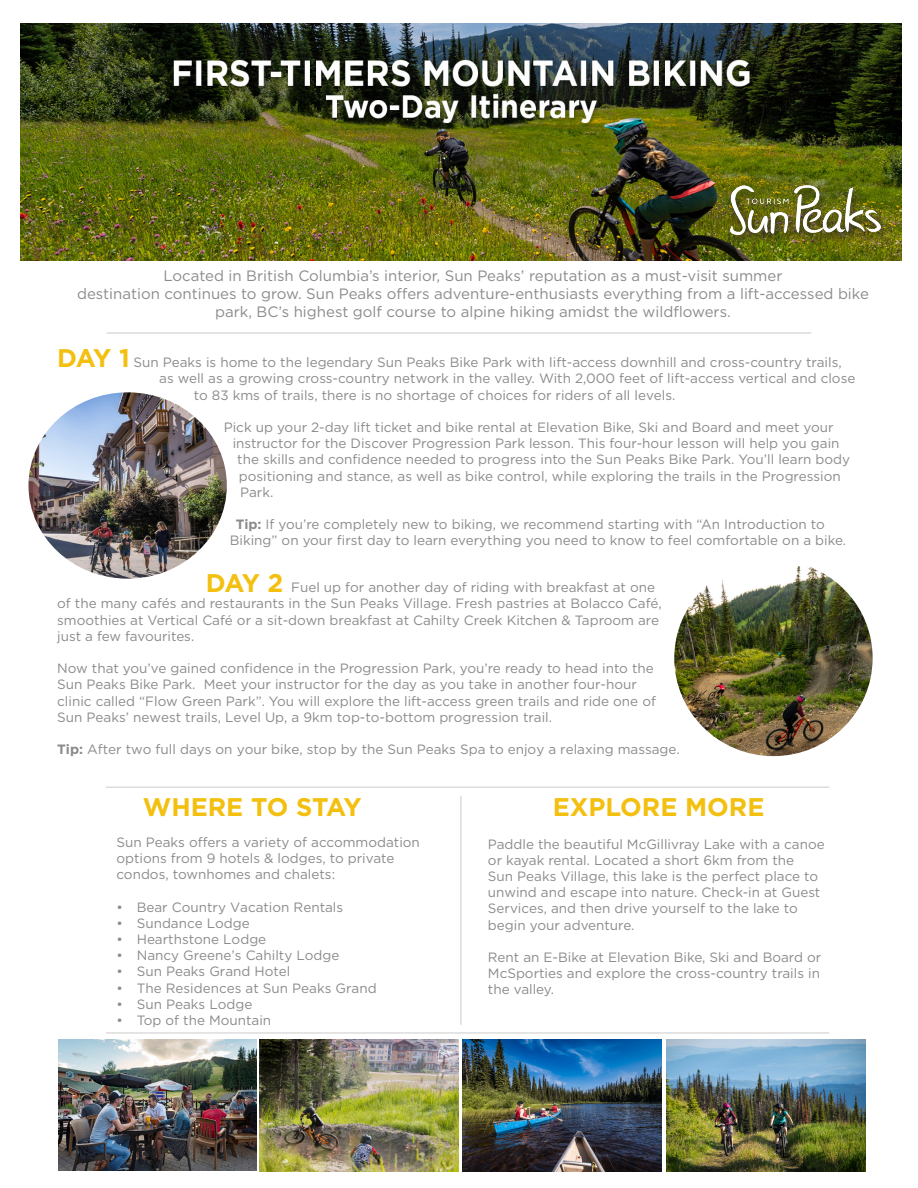
<style>
.page{position:relative;width:918px;height:1188px;background:#fff}
.page>*{position:absolute;margin:0;border:0;box-sizing:border-box;transform-origin:0 0}
.t1{font:700 25.5px "Gotham";color:#f3c010}
.t2{font:15px/18px "Gotham";color:#8c8b8b;text-align:center}
.t3{font:13.5px/16.2px "Gotham";color:#8c8a8b}
.s1{font-weight:700;font-size:25.5px;color:#f3c010}
.s2{font-weight:700}
</style>
<div class="page">
<img style="left:20px;top:23px;width:881px;height:238px">
<hr style="left:107px;top:332px;width:704px;height:2px;background:#dcdcdc">
<div style="left:726px;top:184px;width:165px;height:64px;background:#231f20;opacity:.87"></div>
<img style="left:724px;top:182px;width:162px;height:56px">
<img style="left:28px;top:392px;width:199px;height:187px">
<img style="left:674px;top:566px;width:199px;height:190px">
<img style="left:58px;top:1040px;width:199px;height:131px">
<img style="left:260px;top:1040px;width:198px;height:132px">
<img style="left:462px;top:1040px;width:199px;height:132px">
<img style="left:666px;top:1040px;width:199px;height:132px">
<hr style="left:106px;top:787px;width:723px;height:1px;background:#dcdcdc">
<hr style="left:460px;top:796px;width:2px;height:229px;background:#dcdcdc">
<hr style="left:106px;top:1032px;width:723px;height:2px;background:#dcdcdc">
<p class="t2" style="left:77px;top:267px;width:793px">Located in British Columbia’s interior, Sun Peaks’ reputation as a must-visit summer<br>destination continues to grow. Sun Peaks offers adventure-enthusiasts everything from a lift-accessed bike park, BC’s highest golf course to alpine hiking amidst the wildflowers.</p>
<p class="t3" style="left:57px;top:354px;width:786px"><span class="s1">DAY 1</span> Sun Peaks is home to the legendary Sun Peaks Bike Park with lift-access downhill and cross-country trails,</p>
<p class="t3" style="left:194px;top:370px;width:663px;text-indent:-34px">as well as a growing cross-country network in the valley. With 2,000 feet of lift-access vertical and close to 83 kms of trails, there is no shortage of choices for riders of all levels.</p>
<p class="t3" style="left:224px;top:419px;width:611px">Pick up your 2-day lift ticket and bike rental at Elevation Bike, Ski and Board and meet your</p>
<p class="t3" style="left:237px;top:435px;width:614px;text-indent:-4px">instructor for the Discover Progression Park lesson. This four-hour lesson will help you gain the skills and confidence needed to progress into the Sun Peaks Bike Park. You’ll learn body positioning and stance, as well as bike control, while exploring the trails in the Progression Park.</p>
<p class="t3" style="left:236px;top:516px;width:591px"><span class="s2">Tip:</span> If you’re completely new to biking, we recommend starting with “An Introduction to</p>
<p class="t3" style="left:230px;top:532px;width:618px">Biking” on your first day to learn everything you need to know to feel comfortable on a bike.</p>
<p class="t3" style="left:206px;top:579px;width:451px"><span class="s1">DAY 2</span> Fuel up for another day of riding with breakfast at one</p>
<p class="t3" style="left:57px;top:595px;width:606px">of the many cafés and restaurants in the Sun Peaks Village. Fresh pastries at Bolacco Café, smoothies at Vertical Café or a sit-down breakfast at Cahilty Creek Kitchen &amp; Taproom are just a few favourites.</p>
<p class="t3" style="left:57px;top:660px;width:600px">Now that you’ve gained confidence in the Progression Park, you’re ready to head into the Sun Peaks Bike Park. Meet your instructor for the day as you take in another four-hour clinic called “Flow Green Park”. You will explore the lift-access green trails and ride one of Sun Peaks’ newest trails, Level Up, a 9km top-to-bottom progression trail.</p>
<p class="t3" style="left:57px;top:741px;width:624px"><span class="s2">Tip:</span> After two full days on your bike, stop by the Sun Peaks Spa to enjoy a relaxing massage.</p>
<p class="t1" style="left:143px;top:790px;width:221px">WHERE TO STAY</p>
<p class="t3" style="left:116px;top:834px;width:305px">Sun Peaks offers a variety of accommodation options from 9 hotels &amp; lodges, to private condos, townhomes and chalets:</p>
<p class="t3" style="left:116px;top:898px;width:228px">• Bear Country Vacation Rentals</p>
<p class="t3" style="left:116px;top:915px;width:135px">• Sundance Lodge</p>
<p class="t3" style="left:116px;top:931px;width:151px">• Hearthstone Lodge</p>
<p class="t3" style="left:116px;top:947px;width:224px">• Nancy Greene’s Cahilty Lodge</p>
<p class="t3" style="left:116px;top:963px;width:176px">• Sun Peaks Grand Hotel</p>
<p class="t3" style="left:116px;top:979px;width:262px">• The Residences at Sun Peaks Grand</p>
<p class="t3" style="left:116px;top:996px;width:137px">• Sun Peaks Lodge</p>
<p class="t3" style="left:116px;top:1012px;width:156px">• Top of the Mountain</p>
<p class="t1" style="left:553px;top:790px;width:213px">EXPLORE MORE</p>
<p class="t3" style="left:488px;top:835px;width:338px">Paddle the beautiful McGillivray Lake with a canoe or kayak rental. Located a short 6km from the<br>Sun Peaks Village, this lake is the perfect place to unwind and escape into nature. Check-in at Guest Services, and then drive yourself to the lake to begin your adventure.</p>
<p class="t3" style="left:488px;top:949px;width:335px;text-align:justify">Rent an E-Bike at Elevation Bike, Ski and Board or McSporties and explore the cross-country trails in the valley.</p>
</div>
